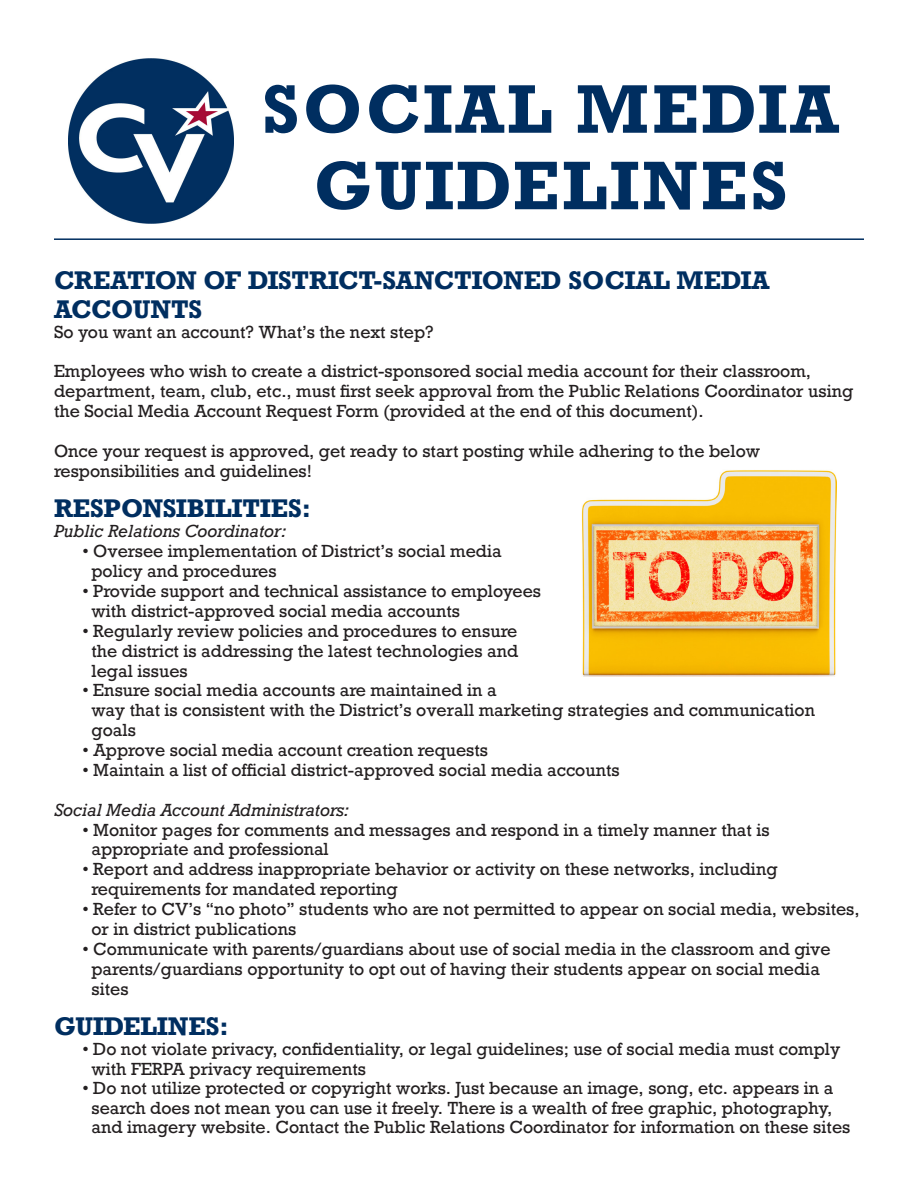
<style>
.page{position:relative;width:918px;height:1188px;background:#fff}
.page>*{position:absolute;margin:0;border:0;box-sizing:border-box;transform-origin:0 0}
.t1{font:700 64.5px/76.5px "Rockwell";letter-spacing:.05em;color:#002e60;text-align:center}
.t2{font:700 24px/28.8px "Rockwell";color:#002e60}
.t3{font:16.5px/20px "Rockwell";color:#231f20}
.t4{font:italic 16.5px "Rockwell";color:#231f20}
</style>
<div class="page">
<hr style="left:54px;top:238px;width:810px;height:2px;background:#002e60">
<img style="left:69px;top:58px;width:165px;height:165px">
<img style="left:582px;top:470px;width:255px;height:207px">
<h1 class="t1" style="left:262px;top:70px;width:578px">SOCIAL MEDIA<br>GUIDELINES</h1>
<h2 class="t2" style="left:54px;top:266px;width:717px">CREATION OF DISTRICT-SANCTIONED SOCIAL MEDIA<br>ACCOUNTS</h2>
<p class="t3" style="left:54px;top:322px;width:381px">So you want an account? What’s the next step?</p>
<p class="t3" style="left:54px;top:362px;width:801px">Employees who wish to create a district-sponsored social media account for their classroom, department, team, club, etc., must first seek approval from the Public Relations Coordinator using the Social Media Account Request Form (provided at the end of this document).</p>
<p class="t3" style="left:54px;top:441px;width:708px">Once your request is approved, get ready to start posting while adhering to the below responsibilities and guidelines!</p>
<h2 class="t2" style="left:54px;top:494px;width:259px">RESPONSIBILITIES:</h2>
<p class="t4" style="left:54px;top:521px;width:234px">Public Relations Coordinator:</p>
<p class="t3" style="left:92px;top:542px;width:412px;text-indent:-9px">• Oversee implementation of District’s social media policy and procedures</p>
<p class="t3" style="left:92px;top:581px;width:451px;text-indent:-9px">• Provide support and technical assistance to employees with district-approved social media accounts</p>
<p class="t3" style="left:92px;top:621px;width:428px;text-align:justify;text-indent:-9px">• Regularly review policies and procedures to ensure the district is addressing the latest technologies and legal issues</p>
<p class="t3" style="left:91px;top:681px;width:725px;text-indent:-9px">• Ensure social media accounts are maintained in a<br>way that is consistent with the District’s overall marketing strategies and communication goals</p>
<p class="t3" style="left:82px;top:740px;width:407px">• Approve social media account creation requests</p>
<p class="t3" style="left:82px;top:760px;width:539px">• Maintain a list of official district-approved social media accounts</p>
<p class="t4" style="left:54px;top:799px;width:297px">Social Media Account Administrators:</p>
<p class="t3" style="left:92px;top:820px;width:680px;text-indent:-9px">• Monitor pages for comments and messages and respond in a timely manner that is appropriate and professional</p>
<p class="t3" style="left:92px;top:860px;width:688px;text-indent:-9px">• Report and address inappropriate behavior or activity on these networks, including requirements for mandated reporting</p>
<p class="t3" style="left:92px;top:899px;width:770px;text-indent:-9px">• Refer to CV’s “no photo” students who are not permitted to appear on social media, websites, or in district publications</p>
<p class="t3" style="left:91px;top:939px;width:741px;text-indent:-9px">• Communicate with parents/guardians about use of social media in the classroom and give parents/guardians opportunity to opt out of having their students appear on social media sites</p>
<h2 class="t2" style="left:54px;top:1012px;width:176px">GUIDELINES:</h2>
<p class="t3" style="left:92px;top:1040px;width:750px;line-height:19.5px;text-indent:-9px">• Do not violate privacy, confidentiality, or legal guidelines; use of social media must comply with FERPA privacy requirements</p>
<p class="t3" style="left:92px;top:1079px;width:760px;line-height:19.5px;text-indent:-9px">• Do not utilize protected or copyright works. Just because an image, song, etc. appears in a search does not mean you can use it freely. There is a wealth of free graphic, photography, and imagery website. Contact the Public Relations Coordinator for information on these sites</p>
</div>
